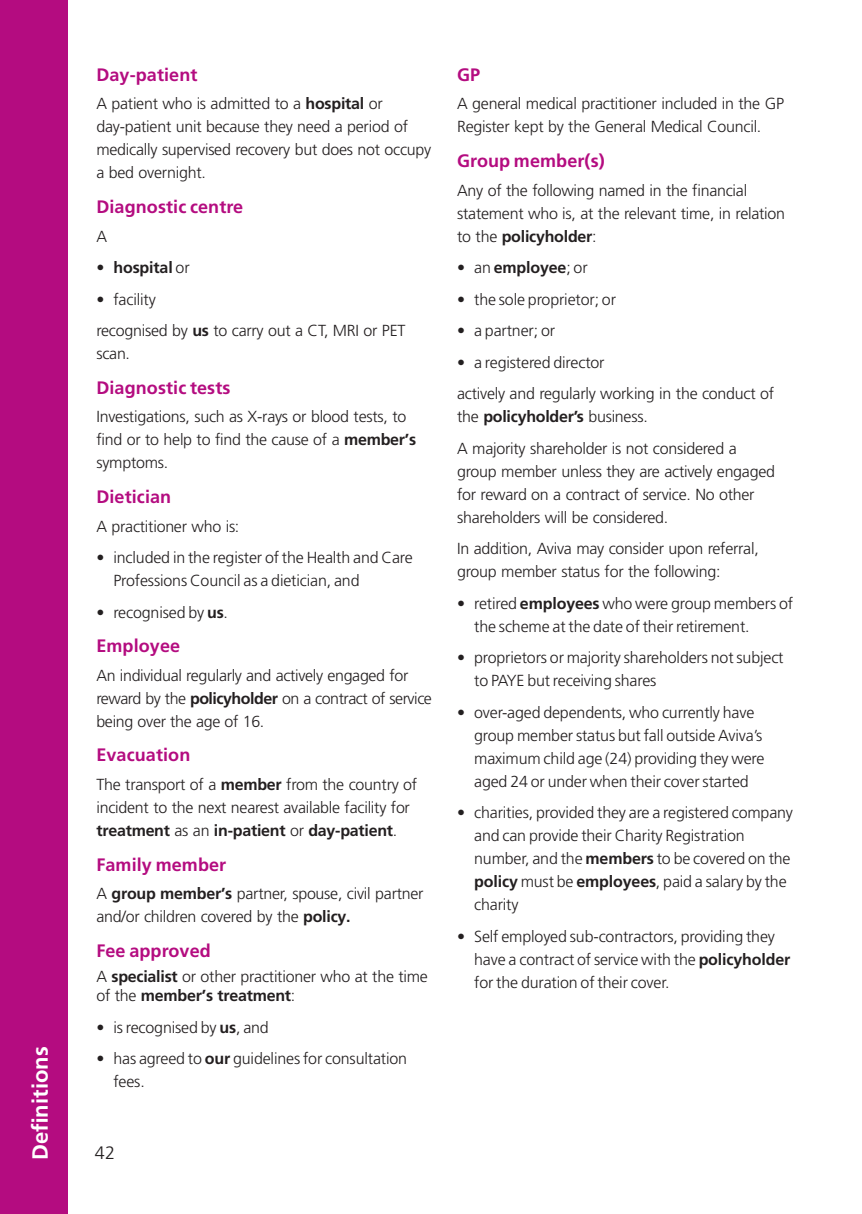
<style>
.page{position:relative;width:862px;height:1214px;background:#fff}
.page>*{position:absolute;margin:0;border:0;box-sizing:border-box;transform-origin:0 0}
.t1{font:700 22px "Frutiger LT Std";color:#fff}
.t2{font:700 18px "Frutiger LT Std";letter-spacing:.005em;color:#b40c80}
.t3{font:300 18px "Frutiger LT Std";color:#231f20}
.t4{font:300 16px/23px "Frutiger LT Std";letter-spacing:-.015em;color:#231f20}
.t5{font:700 16px "Frutiger LT Std";letter-spacing:-.01em;color:#231f20}
.s1{font-weight:700}
.s2{font-weight:300}
</style>
<div class="page">
<div style="left:0;top:0;width:68px;height:1213px;background:#b40c80"></div>
<h1 class="t1" style="left:27px;top:1160px;width:115px;rotate:-90deg">Definitions</h1>
<p class="t2" style="left:96px;top:64px;width:103px">Day-patient</p>
<p class="t4" style="left:96px;top:92px;width:336px">A patient who is admitted to a <span class="s1">hospital</span> or day-patient unit because they need a period of medically supervised recovery but does not occupy a bed overnight.</p>
<p class="t2" style="left:96px;top:196px;width:148px">Diagnostic centre</p>
<p class="t4" style="left:96px;top:225px;width:12px">A</p>
<p class="t5" style="left:96px;top:258px;width:95px"><span class="s2">•</span> hospital <span class="s2">or</span></p>
<p class="t4" style="left:96px;top:283px;width:310px;line-height:31.6px">• facility<br>recognised by <span class="s1">us</span> to carry out a CT, MRI or PET</p>
<p class="t4" style="left:96px;top:342px;width:35px">scan.</p>
<p class="t2" style="left:96px;top:377px;width:136px">Diagnostic tests</p>
<p class="t4" style="left:96px;top:405px;width:321px">Investigations, such as X-rays or blood tests, to find or to help to find the cause of a <span class="s1">member’s </span>symptoms.</p>
<p class="t2" style="left:96px;top:486px;width:76px">Dietician</p>
<p class="t4" style="left:96px;top:515px;width:144px">A practitioner who is:</p>
<p class="t4" style="left:113px;top:546px;width:301px;text-indent:-17px">• included in the register of the Health and Care<br>Professions Council as a dietician, and</p>
<p class="t4" style="left:96px;top:601px;width:133px">• recognised by <span class="s1">us</span>.</p>
<p class="t2" style="left:96px;top:635px;width:85px">Employee</p>
<p class="t4" style="left:96px;top:664px;width:337px">An individual regularly and actively engaged for reward by the <span class="s1">policyholder</span> on a contract of service being over the age of 16.</p>
<p class="t2" style="left:96px;top:744px;width:95px">Evacuation</p>
<p class="t4" style="left:96px;top:773px;width:322px">The transport of a <span class="s1">member</span> from the country of incident to the next nearest available facility for <span class="s1">treatment</span> as an <span class="s1">in-patient</span> or <span class="s1">day-patient</span>.</p>
<p class="t2" style="left:96px;top:853px;width:131px">Family member</p>
<p class="t4" style="left:96px;top:882px;width:329px">A <span class="s1">group member’s</span> partner, spouse, civil partner and/or children covered by the <span class="s1">policy.</span></p>
<p class="t2" style="left:96px;top:940px;width:116px">Fee approved</p>
<p class="t4" style="left:96px;top:966px;width:333px;line-height:19.2px">A <span class="s1">specialist</span> or other practitioner who at the time of the <span class="s1">member’s treatment</span>:</p>
<p class="t4" style="left:96px;top:1015px;width:174px">• is recognised by <span class="s1">us</span>, and</p>
<p class="t4" style="left:113px;top:1047px;width:295px;text-indent:-17px">• has agreed to <span class="s1">our</span> guidelines for consultation fees.</p>
<p class="t3" style="left:95px;top:1142px;width:22px">42</p>
<p class="t2" style="left:457px;top:64px;width:25px">GP</p>
<p class="t4" style="left:457px;top:92px;width:328px">A general medical practitioner included in the GP<br>Register kept by the General Medical Council.</p>
<p class="t2" style="left:457px;top:150px;width:149px">Group member(s)</p>
<p class="t4" style="left:457px;top:179px;width:329px">Any of the following named in the financial statement who is, at the relevant time, in relation to the <span class="s1">policyholder</span>:</p>
<p class="t5" style="left:457px;top:258px;width:132px"><span class="s2">• an</span> employee<span class="s2">; or</span></p>
<p class="t4" style="left:457px;top:288px;width:160px">• the sole proprietor; or</p>
<p class="t4" style="left:457px;top:319px;width:99px">• a partner; or</p>
<p class="t4" style="left:457px;top:346px;width:318px;line-height:31.6px">• a registered director<br>actively and regularly working in the conduct of</p>
<p class="t4" style="left:457px;top:401px;width:281px;line-height:31.6px">the <span class="s1">policyholder’s</span> business.<br>A majority shareholder is not considered a</p>
<p class="t4" style="left:457px;top:460px;width:319px">group member unless they are actively engaged for reward on a contract of service. No other shareholders will be considered.</p>
<p class="t4" style="left:457px;top:537px;width:303px">In addition, Aviva may consider upon referral, group member status for the following:</p>
<p class="t4" style="left:474px;top:592px;width:320px;text-indent:-17px">• retired <span class="s1">employees</span> who were group members of the scheme at the date of their retirement.</p>
<p class="t4" style="left:474px;top:646px;width:311px;text-indent:-17px">• proprietors or majority shareholders not subject to PAYE but receiving shares</p>
<p class="t4" style="left:474px;top:701px;width:292px;text-indent:-17px">• over-aged dependents, who currently have group member status but fall outside Aviva’s maximum child age (24) providing they were aged 24 or under when their cover started</p>
<p class="t4" style="left:474px;top:801px;width:320px;text-indent:-17px">• charities, provided they are a registered company and can provide their Charity Registration number, and the <span class="s1">members</span> to be covered on the <span class="s1">policy</span> must be <span class="s1">employees</span>, paid a salary by the charity</p>
<p class="t4" style="left:474px;top:925px;width:318px;text-indent:-17px">• Self employed sub-contractors, providing they have a contract of service with the <span class="s1">policyholder </span>for the duration of their cover.</p>
</div>
